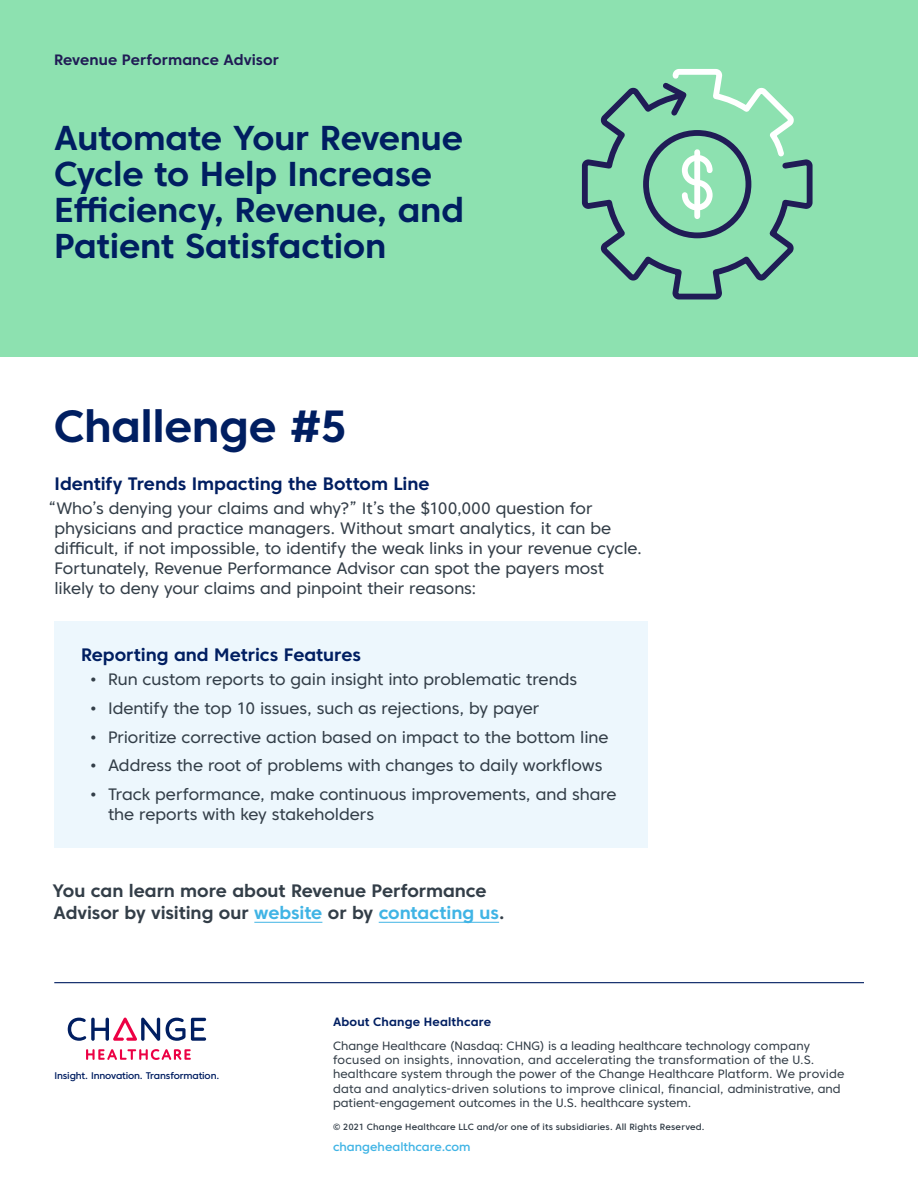
<style>
.page{position:relative;width:918px;height:1188px;background:#fff}
.page>*{position:absolute;margin:0;border:0;box-sizing:border-box;transform-origin:0 0}
.t1{font:700 45px "Core Sans C 65";letter-spacing:-.01em;color:#001e61}
.t2{font:700 34.5px/36px "Core Sans C 65";letter-spacing:-.01em;color:#001e61}
.t3{font:700 18px/21.6px "Core Sans C 65";letter-spacing:-.005em;color:#333e48}
.t4{font:700 18px "Core Sans C 65";color:#001e61}
.t5{font:16.5px/19.8px "Core Sans C 45";letter-spacing:-.005em;color:#333e48}
.t6{font:700 15px "Core Sans C 65";letter-spacing:.005em;color:#201c55}
.t7{font:12px/14.4px "Core Sans C 45";letter-spacing:.005em;color:#333e48}
.t8{font:700 12px "Core Sans C 65";letter-spacing:.015em;color:#001e61}
.t9{font:500 12px "Core Sans C 55";letter-spacing:.005em;color:#40b4e5}
.t10{font:500 9.6px "Core Sans C 55";letter-spacing:-.015em;color:#001e61}
.t11{font:500 9px "Core Sans C 55";letter-spacing:.02em;color:#333e48}
.s1{color:#40b4e5}
</style>
<div class="page">
<div style="left:0;top:0;width:918px;height:356px;background:#8de1b0"></div>
<hr style="left:254px;top:922px;width:68px;height:1px;background:#40b4e5">
<hr style="left:379px;top:922px;width:120px;height:1px;background:#40b4e5">
<div style="left:54px;top:621px;width:594px;height:226px;background:#edf7fd"></div>
<svg style="left:581px;top:87px;width:232px;height:213px"></svg>
<div style="left:643px;top:130px;width:108px;height:108px;border:6px solid #201c56;border-radius:50%"></div>
<svg style="left:658px;top:69px;width:141px;height:144px"></svg>
<div style="left:694px;top:152px;width:6px;height:64px;background:#fff"></div>
<hr style="left:54px;top:982px;width:810px;height:1px;background:#001e61">
<svg style="left:166px;top:1018px;width:40px;height:23px"></svg>
<svg style="left:68px;top:1018px;width:92px;height:23px"></svg>
<svg style="left:86px;top:1049px;width:105px;height:11px"></svg>
<p class="t6" style="left:54px;top:50px;width:226px">Revenue Performance Advisor</p>
<h2 class="t2" style="left:54px;top:120px;width:412px">Automate Your Revenue<br>Cycle to Help Increase<br>Efficiency, Revenue, and<br>Patient Satisfaction</h2>
<h1 class="t1" style="left:54px;top:399px;width:295px">Challenge #5</h1>
<p class="t4" style="left:55px;top:473px;width:377px">Identify Trends Impacting the Bottom Line</p>
<p class="t5" style="left:54px;top:499px;width:589px;text-indent:-6px">“Who’s denying your claims and why?” It’s the $100,000 question for physicians and practice managers. Without smart analytics, it can be difficult, if not impossible, to identify the weak links in your revenue cycle.<br>Fortunately, Revenue Performance Advisor can spot the payers most likely to deny your claims and pinpoint their reasons:</p>
<p class="t4" style="left:81px;top:643px;width:281px">Reporting and Metrics Features</p>
<p class="t5" style="left:90px;top:669px;width:489px">• Run custom reports to gain insight into problematic trends</p>
<p class="t5" style="left:90px;top:698px;width:451px">• Identify the top 10 issues, such as rejections, by payer</p>
<p class="t5" style="left:90px;top:727px;width:520px">• Prioritize corrective action based on impact to the bottom line</p>
<p class="t5" style="left:90px;top:756px;width:514px">• Address the root of problems with changes to daily workflows</p>
<p class="t5" style="left:108px;top:784px;width:510px;text-indent:-18px">• Track performance, make continuous improvements, and share the reports with key stakeholders</p>
<p class="t3" style="left:53px;top:880px;width:453px">You can learn more about Revenue Performance<br>Advisor by visiting our <span class="s1">website</span> or by <span class="s1">contacting us</span>.</p>
<p class="t10" style="left:55px;top:1070px;width:166px">Insight. Innovation. Transformation.</p>
<p class="t8" style="left:333px;top:1014px;width:160px">About Change Healthcare</p>
<p class="t7" style="left:333px;top:1038px;width:513px">Change Healthcare (Nasdaq: CHNG) is a leading healthcare technology company focused on insights, innovation, and accelerating the transformation of the U.S. healthcare system through the power of the Change Healthcare Platform. We provide data and analytics-driven solutions to improve clinical, financial, administrative, and patient-engagement outcomes in the U.S. healthcare system.</p>
<p class="t11" style="left:333px;top:1121px;width:373px">© 2021 Change Healthcare LLC and/or one of its subsidiaries. All Rights Reserved.</p>
<p class="t9" style="left:333px;top:1139px;width:139px">changehealthcare.com</p>
</div>
